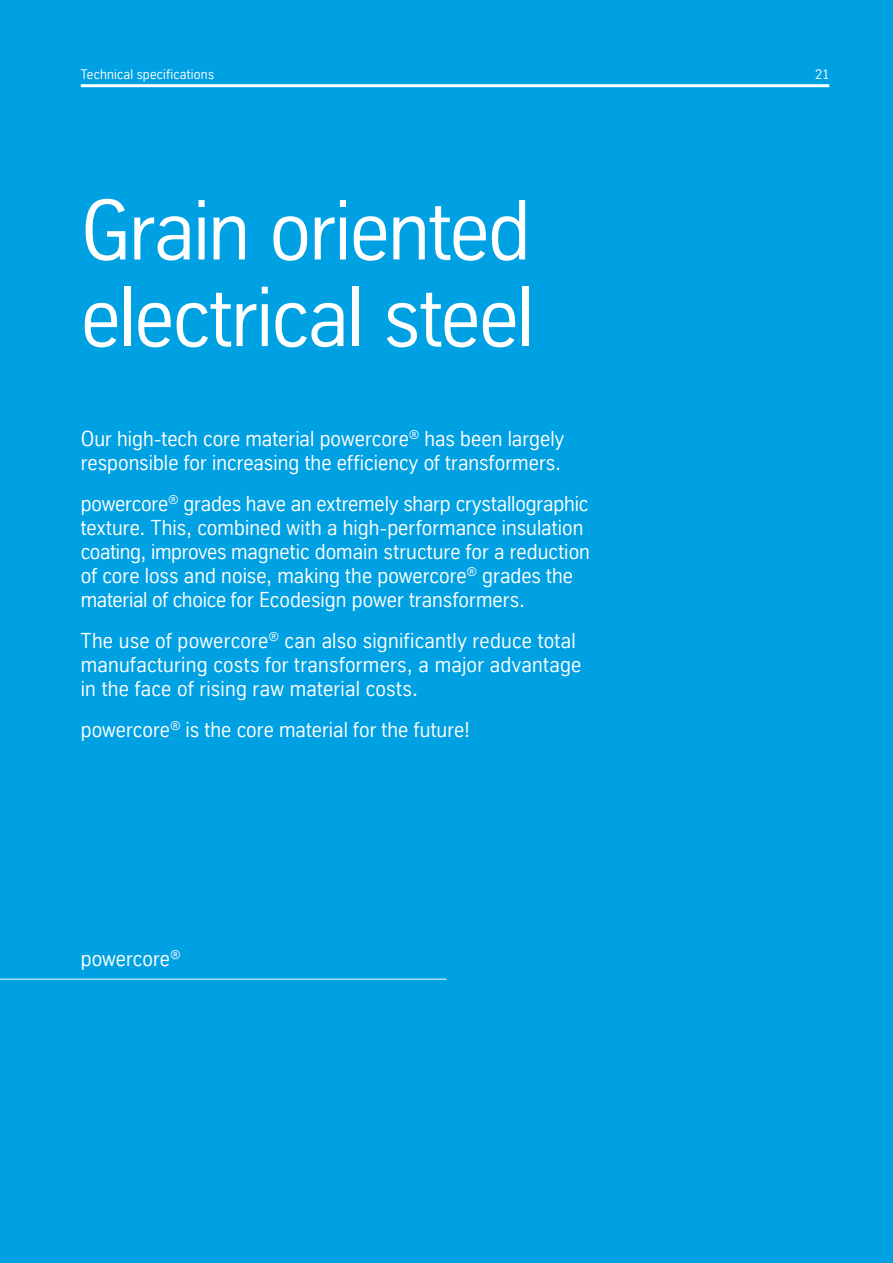
<style>
.page{position:relative;width:893px;height:1263px;background:#00a1e3}
.page>*{position:absolute;margin:0;border:0;box-sizing:border-box;transform-origin:0 0}
.t1{font:82.5px/86.7px "TK Type";letter-spacing:-.02em;color:#fff}
.t2{font:21px/24px "TK Type";letter-spacing:.005em;color:#fff}
.t3{font:13.5px "TK Type";letter-spacing:.02em;color:#fff}
</style>
<div class="page">
<hr style="left:0;top:979px;width:446px;height:1px;background:#fff">
<hr style="left:81px;top:84px;width:748px;height:3px;background:#fff">
<p class="t3" style="left:81px;top:66px;width:135px">Technical specifications</p>
<p class="t3" style="left:815px;top:66px;width:16px">21</p>
<h1 class="t1" style="left:81px;top:187px;width:455px">Grain oriented electrical steel</h1>
<p class="t2" style="left:81px;top:427px;width:485px">Our high-tech core material powercore<sup>®</sup> has been largely responsible for increasing the efficiency of transformers.</p>
<p class="t2" style="left:81px;top:492px;width:511px">powercore<sup>®</sup> grades have an extremely sharp crystallographic texture. This, combined with a high-performance insulation coating, improves magnetic domain structure for a reduction of core loss and noise, making the powercore<sup>®</sup> grades the material of choice for Ecodesign power transformers.</p>
<p class="t2" style="left:81px;top:629px;width:502px">The use of powercore<sup>®</sup> can also significantly reduce total manufacturing costs for transformers, a major advantage in the face of rising raw material costs.</p>
<p class="t2" style="left:81px;top:718px;width:391px">powercore<sup>®</sup> is the core material for the future!</p>
<p class="t2" style="left:81px;top:947px;width:101px">powercore<sup>®</sup></p>
</div>
